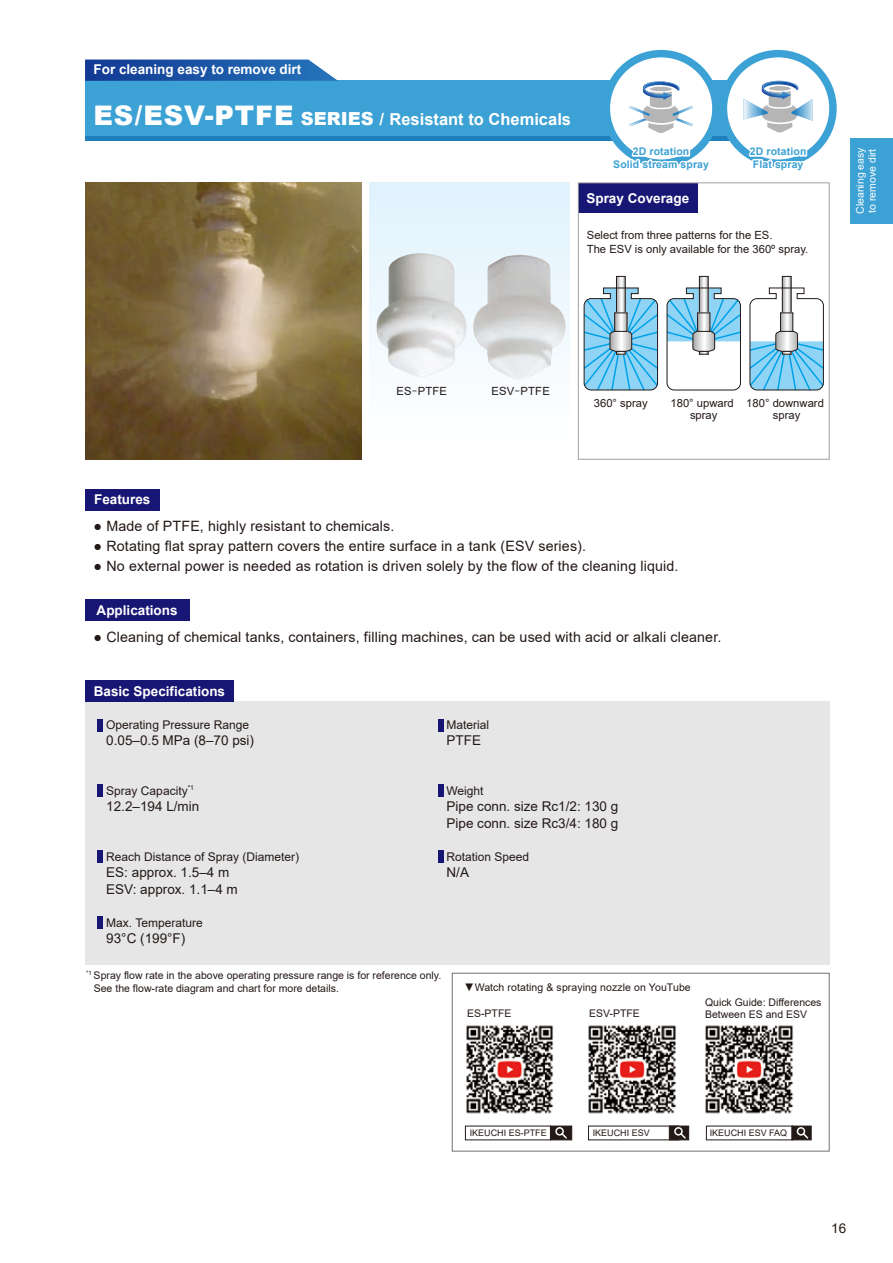
<style>
.page{position:relative;width:893px;height:1263px;background:#fff}
.page>*{position:absolute;margin:0;border:0;box-sizing:border-box;transform-origin:0 0}
.t1{font:700 16.5px "Arial";color:#fff}
.t2{font:14.25px "Arial";letter-spacing:.01em;color:#231916}
.t3{font:13.5px/16.5px "Arial";color:#231916}
.t4{font:700 13.5px "Arial";color:#fff}
.t5{font:12px "Arial";color:#231916}
.t6{font:11.25px/12.3px "Arial";color:#231916;text-align:center}
.t7{font:10.5px/12.6px "Arial";color:#231916}
.t8{font:700 10.5px/12.8px "Arial";letter-spacing:.01em;color:#3ca1d4}
.t9{font:10.5px/12px "Arial";color:#fff}
.t10{font:9px "Arial";color:#231916}
.s1{font-weight:900;font-size:27px}
.s2{font-weight:900;font-size:18px}
.s3{font-weight:900}
.s4{font-family:"Koz Go Pr 6 N"}
.s5{font-size:11.1px}
</style>
<div class="page">
<hr style="left:85px;top:136px;width:693px;height:4px;background:#1d7fbb">
<div style="left:85px;top:702px;width:744px;height:263px;background:#e6e6e7"></div>
<div style="left:85px;top:81px;width:693px;height:55px;background:#3ca1d4"></div>
<svg style="left:85px;top:60px;width:253px;height:21px;background:#285eaa"></svg>
<div style="left:720px;top:50px;width:117px;height:117px;background:#3ca1d4;border-radius:50%"></div>
<div style="left:727px;top:57px;width:102px;height:102px;background:#fff;border-radius:50%"></div>
<div style="left:603px;top:50px;width:117px;height:117px;background:#3ca1d4;border-radius:50%"></div>
<div style="left:610px;top:57px;width:102px;height:102px;background:#fff;border-radius:50%"></div>
<div style="left:370px;top:183px;width:200px;height:276px;background:linear-gradient(to bottom,#e0f2fc,#fff)"></div>
<img style="left:85px;top:183px;width:276px;height:276px">
<img style="left:375px;top:253px;width:93px;height:125px">
<img style="left:471px;top:255px;width:97px;height:126px">
<div style="left:578px;top:183px;width:119px;height:30px;background:#171674"></div>
<div style="left:578px;top:182px;width:252px;height:278px;border:1px solid #a0a0a1"></div>
<div style="left:669px;top:1126px;width:20px;height:14px;background:#231916;border:1px solid #231916"></div>
<div style="left:674px;top:1127px;width:9px;height:8px;border:2px solid #fff;border-radius:50%"></div>
<svg style="left:679px;top:1132px;width:8px;height:8px"></svg>
<div style="left:550px;top:1126px;width:22px;height:14px;background:#231916;border:1px solid #231916"></div>
<div style="left:555px;top:1127px;width:9px;height:8px;border:2px solid #fff;border-radius:50%"></div>
<svg style="left:560px;top:1132px;width:8px;height:8px"></svg>
<svg style="left:463px;top:972px;width:229px;height:1px"></svg>
<div style="left:98px;top:719px;width:5px;height:12px;background:#171674"></div>
<div style="left:98px;top:784px;width:5px;height:13px;background:#171674"></div>
<div style="left:98px;top:850px;width:5px;height:13px;background:#171674"></div>
<div style="left:98px;top:916px;width:5px;height:13px;background:#171674"></div>
<div style="left:438px;top:719px;width:5px;height:12px;background:#171674"></div>
<div style="left:438px;top:784px;width:5px;height:13px;background:#171674"></div>
<div style="left:438px;top:850px;width:5px;height:13px;background:#171674"></div>
<div style="left:85px;top:489px;width:74px;height:21px;background:#171674"></div>
<svg style="left:746px;top:148px;width:63px;height:19px"></svg>
<svg style="left:614px;top:143px;width:95px;height:24px"></svg>
<div style="left:85px;top:600px;width:104px;height:21px;background:#171674"></div>
<div style="left:85px;top:680px;width:149px;height:22px;background:#171674"></div>
<svg style="left:618px;top:278px;width:6px;height:9px"></svg>
<div style="left:616px;top:276px;width:10px;height:37px;border:1px solid #231916"></div>
<svg style="left:701px;top:278px;width:5px;height:9px"></svg>
<div style="left:699px;top:276px;width:9px;height:37px;border:1px solid #231916"></div>
<svg style="left:784px;top:278px;width:5px;height:9px"></svg>
<div style="left:782px;top:276px;width:9px;height:37px;border:1px solid #231916"></div>
<svg style="left:583px;top:287px;width:241px;height:104px"></svg>
<div style="left:850px;top:138px;width:43px;height:85px;background:#3ca1d4"></div>
<svg style="left:629px;top:81px;width:64px;height:52px"></svg>
<svg style="left:744px;top:81px;width:69px;height:52px"></svg>
<img style="left:588px;top:1025px;width:89px;height:89px">
<img style="left:466px;top:1025px;width:88px;height:89px">
<div style="left:791px;top:1126px;width:21px;height:14px;background:#231916;border:1px solid #231916"></div>
<div style="left:797px;top:1127px;width:8px;height:8px;border:2px solid #fff;border-radius:50%"></div>
<svg style="left:801px;top:1132px;width:9px;height:8px"></svg>
<img style="left:705px;top:1025px;width:89px;height:89px">
<div style="left:452px;top:973px;width:378px;height:178px;border:1px solid #727272"></div>
<p class="t4" style="left:94px;top:60px;width:209px">For cleaning easy to remove dirt</p>
<p class="t1" style="left:94px;top:108px;width:479px"><span class="s1">ES/ESV-PTFE</span> <span class="s2">SERIES</span> <span class="s3">/</span> Resistant to Chemicals</p>
<p class="t8" style="left:613px;top:145px;width:97px;text-align:center">2D rotation<br>Solid stream spray</p>
<p class="t8" style="left:750px;top:145px;width:58px">2D rotation<br>Flat spray</p>
<p class="t4" style="left:586px;top:188px;width:104px">Spray Coverage</p>
<p class="t6" style="left:587px;top:228px;width:223px;line-height:13.5px;text-align:left">Select from three patterns for the ES.<br>The ESV is only available for the 360º spray.</p>
<p class="t9" style="left:854px;top:214px;width:68px;rotate:-90deg">Cleaning easy to remove dirt</p>
<p class="t4" style="left:94px;top:490px;width:58px">Features</p>
<p class="t6" style="left:396px;top:385px;width:52px">ES<span class="s4">ｰ</span>PTFE</p>
<p class="t6" style="left:491px;top:385px;width:60px">ESV<span class="s4">ｰ</span>PTFE</p>
<p class="t6" style="left:594px;top:397px;width:55px">360° spray</p>
<p class="t6" style="left:670px;top:397px;width:65px">180° upward spray</p>
<p class="t6" style="left:746px;top:397px;width:79px">180° downward spray</p>
<p class="t2" style="left:94px;top:518px;width:302px">● Made of PTFE, highly resistant to chemicals.</p>
<p class="t2" style="left:94px;top:538px;width:494px">● Rotating flat spray pattern covers the entire surface in a tank (ESV series).</p>
<p class="t2" style="left:94px;top:558px;width:586px">● No external power is needed as rotation is driven solely by the flow of the cleaning liquid.</p>
<p class="t4" style="left:97px;top:601px;width:83px">Applications</p>
<p class="t2" style="left:94px;top:629px;width:629px">● Cleaning of chemical tanks, containers, filling machines, can be used with acid or alkali cleaner.</p>
<p class="t4" style="left:94px;top:681px;width:133px">Basic Specifications</p>
<p class="t5" style="left:106px;top:716px;width:144px">Operating Pressure Range</p>
<p class="t3" style="left:106px;top:732px;width:149px">0.05–0.5 MPa (8–70 psi)</p>
<p class="t5" style="left:106px;top:782px;width:89px">Spray Capacity<sup>*1</sup></p>
<p class="t3" style="left:106px;top:798px;width:95px">12.2–194 L/min</p>
<p class="t5" style="left:106px;top:848px;width:194px">Reach Distance of Spray (Diameter)</p>
<p class="t3" style="left:106px;top:864px;width:133px">ES: approx. 1.5–4 m<br>ESV: approx. 1.1–4 m</p>
<p class="t5" style="left:106px;top:914px;width:98px">Max. Temperature</p>
<p class="t3" style="left:106px;top:930px;width:81px">93°C (199°F)</p>
<p class="t5" style="left:446px;top:716px;width:44px">Material</p>
<p class="t3" style="left:446px;top:732px;width:36px">PTFE</p>
<p class="t5" style="left:446px;top:782px;width:39px">Weight</p>
<p class="t3" style="left:446px;top:798px;width:173px">Pipe conn. size Rc1/2: 130 g<br>Pipe conn. size Rc3/4: 180 g</p>
<p class="t5" style="left:446px;top:848px;width:84px">Rotation Speed</p>
<p class="t3" style="left:446px;top:864px;width:24px">N/A</p>
<p class="t7" style="left:94px;top:969px;width:349px;text-indent:-7px"><sup>*1</sup> Spray flow rate in the above operating pressure range is for reference only.<br>See the flow-rate diagram and chart for more details.</p>
<p class="t7" style="left:464px;top:981px;width:229px"><span class="s5">▼</span>Watch rotating &amp; spraying nozzle on YouTube</p>
<p class="t7" style="left:467px;top:1007px;width:46px">ES-PTFE</p>
<p class="t7" style="left:589px;top:1007px;width:52px">ESV-PTFE</p>
<p class="t7" style="left:705px;top:996px;width:118px;line-height:12px">Quick Guide: Differences<br>Between ES and ESV</p>
<p class="t10" style="left:470px;top:1127px;width:79px">IKEUCHI ES-PTFE</p>
<p class="t10" style="left:593px;top:1127px;width:59px">IKEUCHI ESV</p>
<p class="t10" style="left:710px;top:1127px;width:79px">IKEUCHI ESV FAQ</p>
<p class="t3" style="left:831px;top:1220px;width:17px">16</p>
</div>
